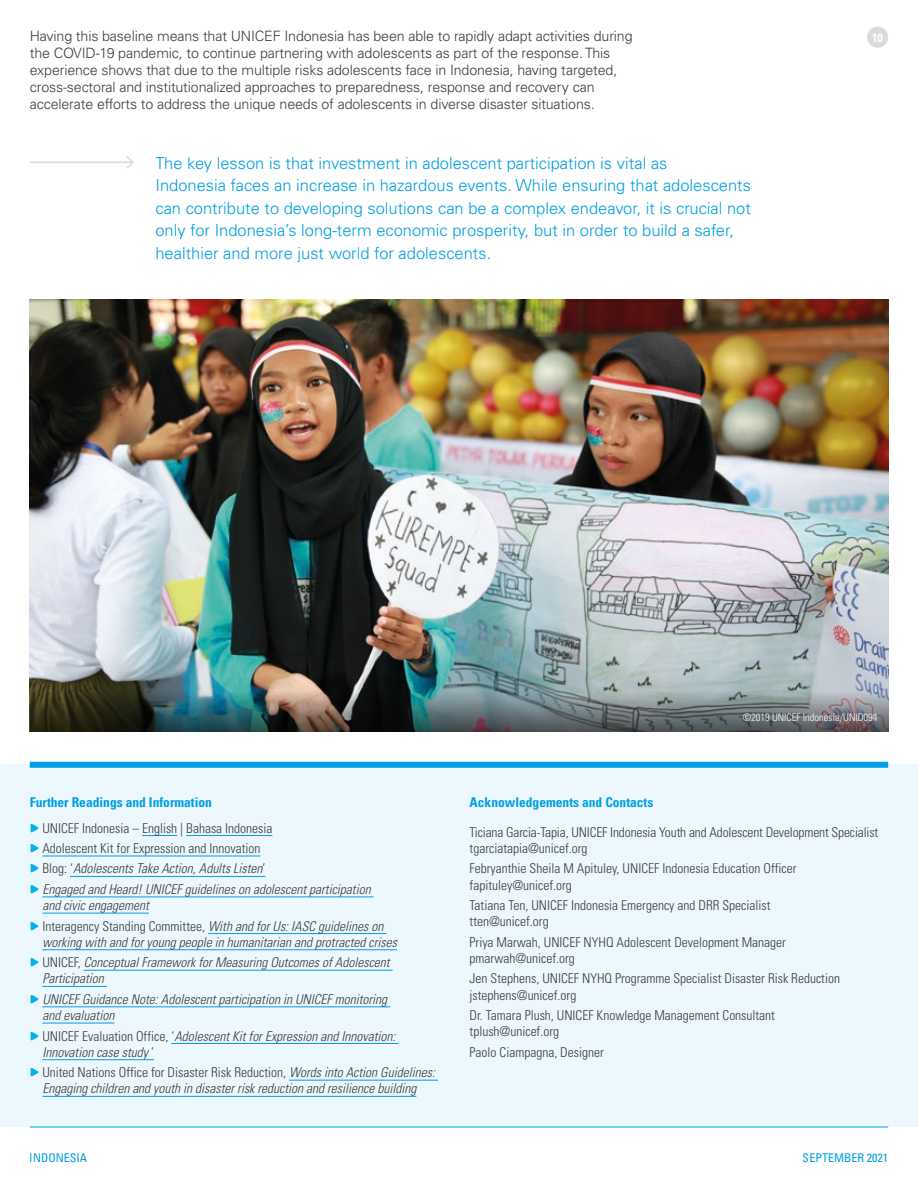
<style>
.page{position:relative;width:918px;height:1188px;background:#fff}
.page>*{position:absolute;margin:0;border:0;box-sizing:border-box;transform-origin:0 0}
.t1{font:300 16.5px/22.5px "Univers";color:#009fe3}
.t2{font:300 14.25px/17.1px "Univers";letter-spacing:-.01em;color:#3d3d3c}
.t3{font:italic 300 condensed 13.5px/16.2px "Univers";color:#3d3d3c}
.t4{font:300 condensed 13.5px/16.2px "Univers";color:#3d3d3c}
.t5{font:700 condensed 13.5px "Univers";color:#009fe3}
.t6{font:condensed 12px "Univers";color:#009fe3}
.t7{font:700 condensed 12px "Univers";color:#fff}
.t8{font:300 condensed 10.5px "Univers";color:#fff}
.s1{color:#00b1eb}
.s2{font-style:normal}
</style>
<div class="page">
<img style="left:30px;top:300px;width:858px;height:378px">
<img style="left:30px;top:678px;width:858px;height:54px">
<div style="left:0;top:765px;width:918px;height:362px;background:#ebf7fe"></div>
<hr style="left:30px;top:1127px;width:858px;height:1px;background:#009fe3">
<hr style="left:142px;top:835px;width:35px;height:1px;background:#009fe3">
<hr style="left:186px;top:835px;width:86px;height:1px;background:#009fe3">
<hr style="left:42px;top:856px;width:219px;height:1px;background:#009fe3">
<hr style="left:70px;top:876px;width:196px;height:1px;background:#009fe3">
<hr style="left:42px;top:897px;width:332px;height:1px;background:#009fe3">
<hr style="left:42px;top:913px;width:107px;height:1px;background:#009fe3">
<hr style="left:208px;top:933px;width:178px;height:1px;background:#009fe3">
<hr style="left:42px;top:949px;width:355px;height:1px;background:#009fe3">
<hr style="left:84px;top:970px;width:309px;height:1px;background:#009fe3">
<hr style="left:42px;top:986px;width:65px;height:1px;background:#009fe3">
<hr style="left:42px;top:1007px;width:348px;height:1px;background:#009fe3">
<hr style="left:42px;top:1023px;width:72px;height:1px;background:#009fe3">
<hr style="left:171px;top:1043px;width:227px;height:1px;background:#009fe3">
<hr style="left:42px;top:1059px;width:112px;height:1px;background:#009fe3">
<hr style="left:289px;top:1080px;width:149px;height:1px;background:#009fe3">
<hr style="left:42px;top:1096px;width:374px;height:1px;background:#009fe3">
<div style="left:30px;top:762px;width:858px;height:6px;background:#009fe3"></div>
<div style="left:867px;top:27px;width:21px;height:21px;background:#dadada;border-radius:50%"></div>
<hr style="left:31px;top:162px;width:102px;height:1px;background:#dadada">
<svg style="left:125px;top:156px;width:9px;height:13px"></svg>
<p class="t2" style="left:30px;top:27px;width:604px">Having this baseline means that UNICEF Indonesia has been able to rapidly adapt activities during the COVID-19 pandemic, to continue partnering with adolescents as part of the response. This experience shows that due to the multiple risks adolescents face in Indonesia, having targeted, cross-sectoral and institutionalized approaches to preparedness, response and recovery can accelerate efforts to address the unique needs of adolescents in diverse disaster situations.</p>
<p class="t1" style="left:155px;top:152px;width:597px">The key lesson is that investment in adolescent participation is vital as<br>Indonesia faces an increase in hazardous events. While ensuring that adolescents can contribute to developing solutions can be a complex endeavor, it is crucial not only for Indonesia’s long-term economic prosperity, but in order to build a safer, healthier and more just world for adolescents.</p>
<p class="t7" style="left:872px;top:30px;width:12px">10</p>
<p class="t5" style="left:30px;top:794px;width:184px">Further Readings and Information</p>
<p class="t4" style="left:30px;top:820px;width:244px"><span class="s1">•</span> UNICEF Indonesia – English | Bahasa Indonesia</p>
<p class="t4" style="left:30px;top:840px;width:232px"><span class="s1">•</span> Adolescent Kit for Expression and Innovation</p>
<p class="t3" style="left:30px;top:861px;width:237px"><span class="s1">•</span> <span class="s2">Blog: ‘</span>Adolescents Take Action, Adults Listen<span class="s2">’</span></p>
<p class="t3" style="left:42px;top:881px;width:330px;text-indent:-13px"><span class="s1">•</span> Engaged and Heard! UNICEF guidelines on adolescent participation and civic engagement</p>
<p class="t3" style="left:42px;top:918px;width:356px;text-indent:-13px"><span class="s1">•</span> <span class="s2">Interagency Standing Committee,</span> With and for Us: IASC guidelines on working with and for young people in humanitarian and protracted crises</p>
<p class="t3" style="left:42px;top:954px;width:349px;text-indent:-13px"><span class="s1">•</span> <span class="s2">UNICEF,</span> Conceptual Framework for Measuring Outcomes of Adolescent<br>Participation</p>
<p class="t3" style="left:42px;top:991px;width:346px;text-indent:-13px"><span class="s1">•</span> UNICEF Guidance Note: Adolescent participation in UNICEF monitoring and evaluation</p>
<p class="t3" style="left:42px;top:1028px;width:355px;text-indent:-13px"><span class="s1">•</span> <span class="s2">UNICEF Evaluation Office, ‘</span>Adolescent Kit for Expression and Innovation:<br>Innovation case study <span class="s2">’</span></p>
<p class="t3" style="left:30px;top:1064px;width:407px;text-align:center"><span class="s1">•</span> <span class="s2">United Nations Office for Disaster Risk Reduction,</span> Words into Action Guidelines:<br>Engaging children and youth in disaster risk reduction and resilience building</p>
<p class="t8" style="left:743px;top:711px;width:136px">©2019 UNICEF Indonesia/UNID094</p>
<p class="t5" style="left:470px;top:794px;width:185px">Acknowledgements and Contacts</p>
<p class="t4" style="left:470px;top:824px;width:410px">Ticiana Garcia-Tapia, UNICEF Indonesia Youth and Adolescent Development Specialist tgarciatapia@unicef.org</p>
<p class="t4" style="left:470px;top:861px;width:328px">Febryanthie Sheila M Apituley, UNICEF Indonesia Education Officer fapituley@unicef.org</p>
<p class="t4" style="left:470px;top:897px;width:302px">Tatiana Ten, UNICEF Indonesia Emergency and DRR Specialist tten@unicef.org</p>
<p class="t4" style="left:470px;top:934px;width:318px">Priya Marwah, UNICEF NYHQ Adolescent Development Manager pmarwah@unicef.org</p>
<p class="t4" style="left:470px;top:971px;width:372px">Jen Stephens, UNICEF NYHQ Programme Specialist Disaster Risk Reduction jstephens@unicef.org</p>
<p class="t4" style="left:470px;top:1007px;width:307px">Dr. Tamara Plush, UNICEF Knowledge Management Consultant tplush@unicef.org</p>
<p class="t4" style="left:470px;top:1044px;width:136px">Paolo Ciampagna, Designer</p>
<p class="t6" style="left:30px;top:1150px;width:59px">INDONESIA</p>
<p class="t6" style="left:803px;top:1150px;width:87px">SEPTEMBER 2021</p>
</div>
